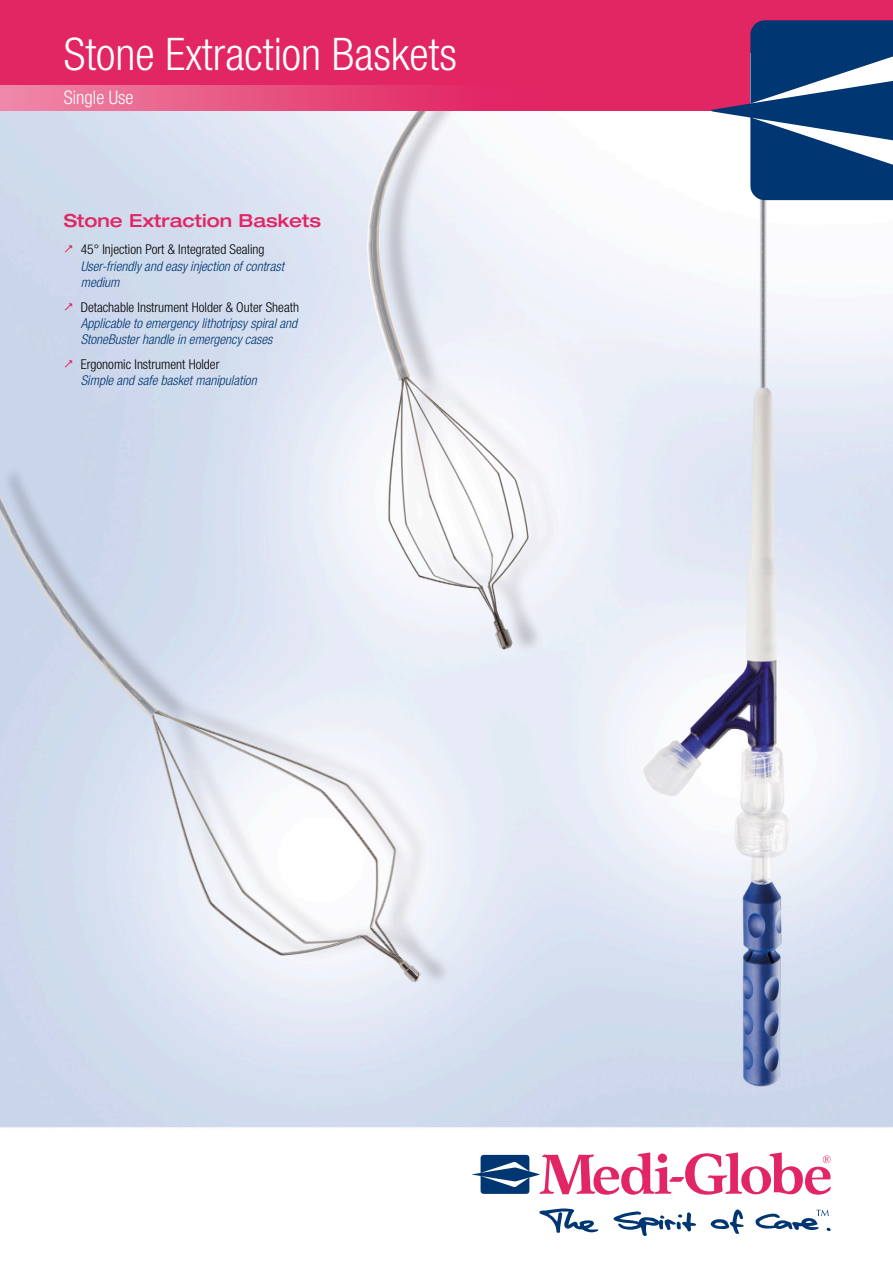
<style>
.page{position:relative;width:893px;height:1263px;background:#fff}
.page>*{position:absolute;margin:0;border:0;box-sizing:border-box;transform-origin:0 0}
.t1{font:300 condensed 45px "Helvetica Neue";color:#fff}
.t2{font:300 condensed 18.75px "Helvetica Neue";color:#fff}
.t3{font:500 expanded 18px "Helvetica Neue";color:#e22664}
.t4{font:italic 300 condensed 13.5px/16.2px "Helvetica Neue";color:#003671}
.t5{font:300 condensed 13.5px "Helvetica Neue";color:#000}
</style>
<div class="page">
<img style="left:0;top:111px;width:893px;height:1017px">
<svg style="left:472px;top:1152px;width:359px;height:43px"></svg>
<svg style="left:539px;top:1208px;width:292px;height:28px"></svg>
<div style="left:0;top:0;width:893px;height:111px;background:#e22664"></div>
<svg style="left:711px;top:20px;width:182px;height:180px"></svg>
<svg style="left:0;top:85px;width:433px;height:26px;background:#e85c88"></svg>
<svg style="left:65px;top:245px;width:7px;height:8px"></svg>
<svg style="left:65px;top:303px;width:7px;height:7px"></svg>
<svg style="left:65px;top:360px;width:7px;height:7px"></svg>
<h1 class="t1" style="left:64px;top:28px;width:395px">Stone Extraction Baskets</h1>
<h2 class="t2" style="left:64px;top:87px;width:71px">Single Use</h2>
<h3 class="t3" style="left:64px;top:209px;width:259px">Stone Extraction Baskets</h3>
<p class="t5" style="left:81px;top:242px;width:185px">45° Injection Port &amp; Integrated Sealing</p>
<p class="t4" style="left:81px;top:258px;width:205px">User-friendly and easy injection of contrast medium</p>
<p class="t5" style="left:81px;top:299px;width:220px">Detachable Instrument Holder &amp; Outer Sheath</p>
<p class="t4" style="left:81px;top:315px;width:218px">Applicable to emergency lithotripsy spiral and<br>StoneBuster handle in emergency cases</p>
<p class="t5" style="left:81px;top:356px;width:140px">Ergonomic Instrument Holder</p>
<p class="t4" style="left:81px;top:372px;width:177px">Simple and safe basket manipulation</p>
</div>
